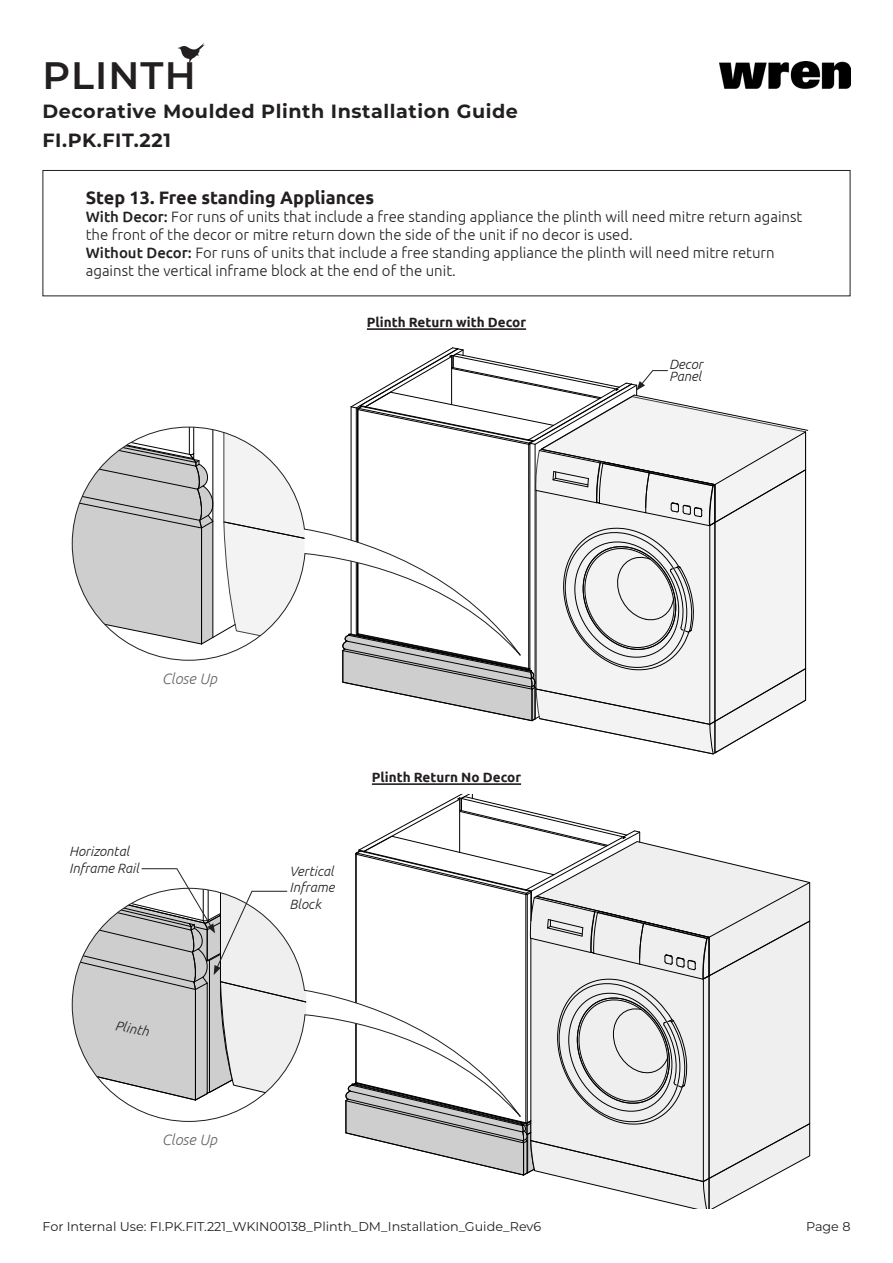
<style>
.page{position:relative;width:893px;height:1263px;background:#fff}
.page>*{position:absolute;margin:0;border:0;box-sizing:border-box;transform-origin:0 0}
.t1{font:600 38.25px "Montserrat";letter-spacing:.03em;color:#231f20}
.t2{font:700 19.05px/29px "Montserrat";letter-spacing:.03em;color:#231f20}
.t3{font:700 18px "Ubuntu";color:#231f20}
.t4{font:300 15px/18px "Ubuntu";color:#231f20}
.t5{font:italic 300 15px "Ubuntu";color:#656666}
.t6{font:italic 300 13.5px/16.2px "Ubuntu";color:#231f20}
.t7{font:700 13.5px "Ubuntu";color:#231f20}
.t8{font:12.75px "Montserrat";color:#231f20}
.s1{font-weight:500}
</style>
<div class="page">
<svg style="left:178px;top:43px;width:27px;height:19px"></svg>
<img style="left:719px;top:62px;width:132px;height:27px">
<div style="left:43px;top:170px;width:807px;height:126px;border:1px solid #231f20"></div>
<svg style="left:345px;top:794px;width:465px;height:414px"></svg>
<hr style="left:367px;top:328px;width:159px;height:2px;background:#231f20">
<hr style="left:372px;top:783px;width:149px;height:2px;background:#231f20">
<svg style="left:71px;top:426px;width:270px;height:235px"></svg>
<svg style="left:71px;top:887px;width:459px;height:241px"></svg>
<svg style="left:341px;top:347px;width:467px;height:407px"></svg>
<svg style="left:72px;top:868px;width:234px;height:253px"></svg>
<h1 class="t1" style="left:43px;top:48px;width:155px">PLINTH</h1>
<p class="t2" style="left:43px;top:95px;width:477px">Decorative Moulded Plinth Installation Guide<br>FI.PK.FIT.221</p>
<p class="t3" style="left:86px;top:187px;width:290px">Step 13. Free standing Appliances</p>
<p class="t4" style="left:86px;top:207px;width:718px"><span class="s1">With Decor:</span> For runs of units that include a free standing appliance the plinth will need mitre return against the front of the decor or mitre return down the side of the unit if no decor is used.</p>
<p class="t4" style="left:86px;top:243px;width:690px"><span class="s1">Without Decor:</span> For runs of units that include a free standing appliance the plinth will need mitre return against the vertical inframe block at the end of the unit.</p>
<p class="t7" style="left:367px;top:314px;width:161px">Plinth Return with Decor</p>
<p class="t5" style="left:162px;top:669px;width:57px">Close Up</p>
<p class="t6" style="left:69px;top:843px;width:71px">Horizontal<br>Inframe Rail</p>
<p class="t6" style="left:117px;top:1017px;width:36px;rotate:10deg">Plinth</p>
<p class="t5" style="left:162px;top:1130px;width:57px">Close Up</p>
<p class="t6" style="left:290px;top:863px;width:46px;text-align:justify">Vertical Inframe Block</p>
<p class="t7" style="left:372px;top:769px;width:151px">Plinth Return No Decor</p>
<p class="t6" style="left:669px;top:357px;width:35px;line-height:12px">Decor<br>Panel</p>
<p class="t8" style="left:43px;top:1217px;width:500px">For Internal Use: FI.PK.FIT.221_WKIN00138_Plinth_DM_Installation_Guide_Rev6</p>
<p class="t8" style="left:806px;top:1218px;width:46px">Page 8</p>
</div>
